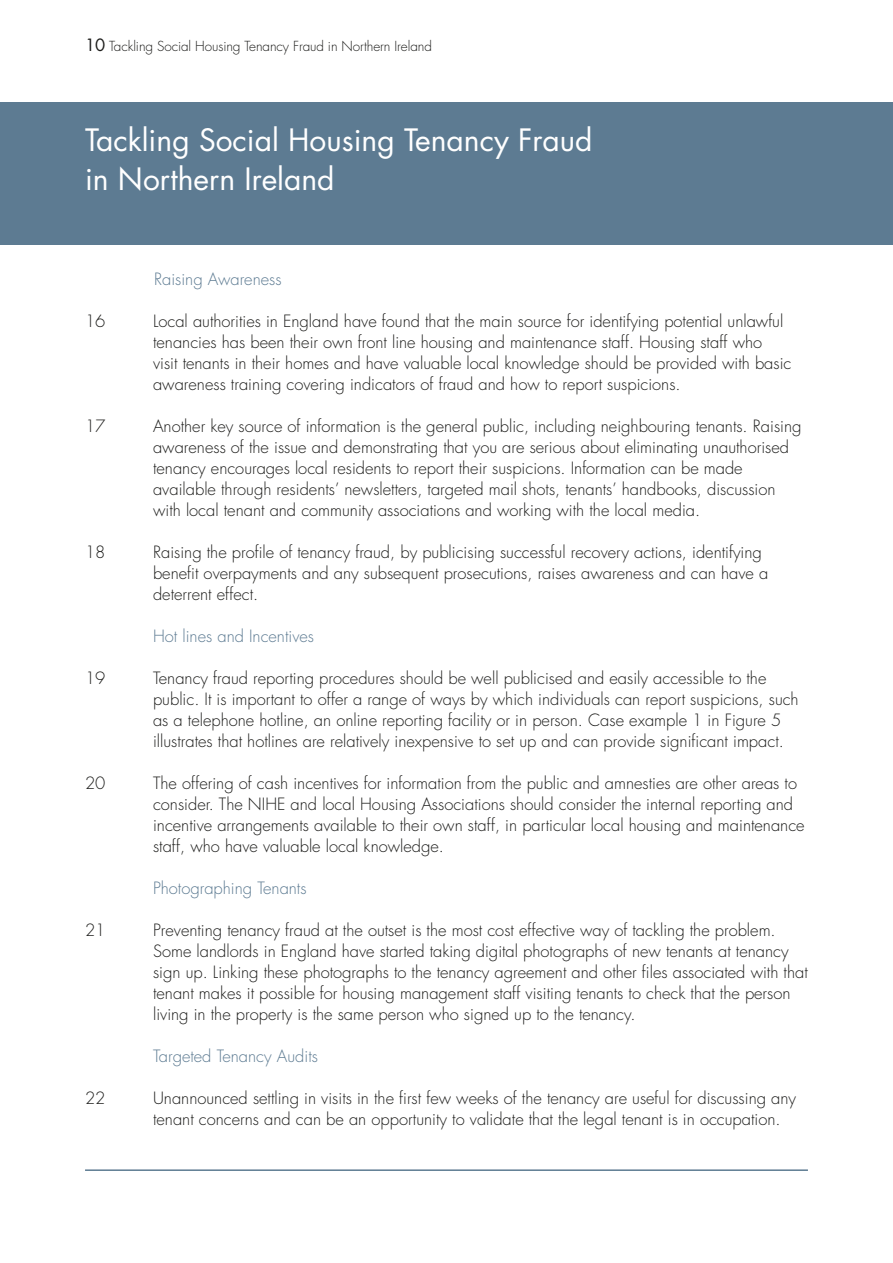
<style>
.page{position:relative;width:893px;height:1263px;background:#fff}
.page>*{position:absolute;margin:0;border:0;box-sizing:border-box;transform-origin:0 0}
.Banner_Heading_White{font:30px/39px "Futura";color:#fff}
.main_body{font:300 16.5px/21px "Futura";color:#1d1d1b}
.BODY_COPY_Indent_no{font:300 16.5px "Futura";color:#5d7b92}
.Top_strip_text_left{font:300 13.5px "Futura";letter-spacing:-.005em;color:#1d1d1b}
.s1{font-weight:400;font-size:16.5px}
</style>
<div class="page">
<div style="left:0;top:102px;width:893px;height:142px;background:#5d7b92"></div>
<hr style="left:85px;top:1169px;width:723px;height:2px;background:#5d7b92">
<p class="Top_strip_text_left" style="left:85px;top:38px;width:348px"><span class="s1">10</span> Tackling Social Housing Tenancy Fraud in Northern Ireland</p>
<p class="Banner_Heading_White" style="left:85px;top:121px;width:509px">Tackling Social Housing Tenancy Fraud in Northern Ireland</p>
<p class="BODY_COPY_Indent_no" style="left:154px;top:269px;width:129px">Raising Awareness</p>
<p class="main_body" style="left:85px;top:311px;width:22px">16</p>
<p class="main_body" style="left:153px;top:311px;width:640px">Local authorities in England have found that the main source for identifying potential unlawful tenancies has been their own front line housing and maintenance staff. Housing staff who<br>visit tenants in their homes and have valuable local knowledge should be provided with basic awareness training covering indicators of fraud and how to report suspicions.</p>
<p class="main_body" style="left:85px;top:416px;width:22px">17</p>
<p class="main_body" style="left:153px;top:416px;width:650px">Another key source of information is the general public, including neighbouring tenants. Raising awareness of the issue and demonstrating that you are serious about eliminating unauthorised tenancy encourages local residents to report their suspicions. Information can be made available through residents’ newsletters, targeted mail shots, tenants’ handbooks, discussion with local tenant and community associations and working with the local media.</p>
<p class="main_body" style="left:85px;top:542px;width:22px">18</p>
<p class="main_body" style="left:153px;top:542px;width:617px">Raising the profile of tenancy fraud, by publicising successful recovery actions, identifying benefit overpayments and any subsequent prosecutions, raises awareness and can have a deterrent effect.</p>
<p class="BODY_COPY_Indent_no" style="left:153px;top:626px;width:163px">Hot lines and Incentives</p>
<p class="main_body" style="left:85px;top:668px;width:22px">19</p>
<p class="main_body" style="left:153px;top:668px;width:647px">Tenancy fraud reporting procedures should be well publicised and easily accessible to the public. It is important to offer a range of ways by which individuals can report suspicions, such as a telephone hotline, an online reporting facility or in person. Case example 1 in Figure 5 illustrates that hotlines are relatively inexpensive to set up and can provide significant impact.</p>
<p class="main_body" style="left:85px;top:773px;width:22px">20</p>
<p class="main_body" style="left:153px;top:773px;width:653px">The offering of cash incentives for information from the public and amnesties are other areas to consider. The NIHE and local Housing Associations should consider the internal reporting and incentive arrangements available to their own staff, in particular local housing and maintenance staff, who have valuable local knowledge.</p>
<p class="BODY_COPY_Indent_no" style="left:153px;top:878px;width:155px">Photographing Tenants</p>
<p class="main_body" style="left:85px;top:920px;width:22px">21</p>
<p class="main_body" style="left:153px;top:920px;width:656px">Preventing tenancy fraud at the outset is the most cost effective way of tackling the problem.<br>Some landlords in England have started taking digital photographs of new tenants at tenancy sign up. Linking these photographs to the tenancy agreement and other files associated with that tenant makes it possible for housing management staff visiting tenants to check that the person living in the property is the same person who signed up to the tenancy.</p>
<p class="BODY_COPY_Indent_no" style="left:153px;top:1046px;width:166px">Targeted Tenancy Audits</p>
<p class="main_body" style="left:85px;top:1088px;width:22px">22</p>
<p class="main_body" style="left:153px;top:1088px;width:645px">Unannounced settling in visits in the first few weeks of the tenancy are useful for discussing any tenant concerns and can be an opportunity to validate that the legal tenant is in occupation.</p>
</div>
